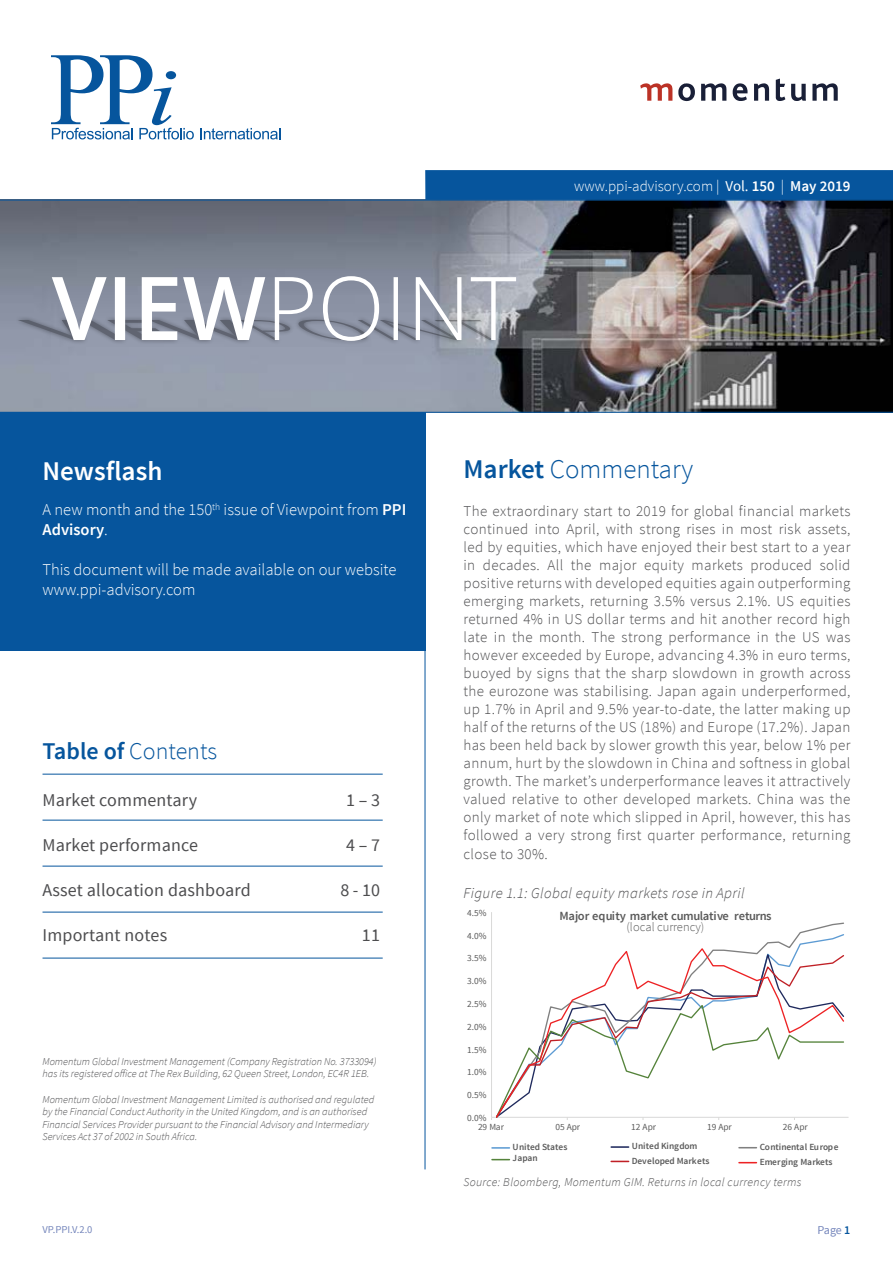
<style>
.page{position:relative;width:893px;height:1263px;background:#fff}
.page>*{position:absolute;margin:0;border:0;box-sizing:border-box;transform-origin:0 0}
.t1{font:300 27px "Source Sans Pro";color:#06559d}
.t2{font:600 27px "Source Sans Pro";color:#fff}
.t3{font:300 24px "Source Sans Pro";color:#06559d}
.t4{font:18px "Source Sans Pro";letter-spacing:.01em;color:#4d4d4f}
.t5{font:300 16.5px/19.8px "Source Sans Pro";color:#fff}
.t6{font:300 15px/18px "Source Sans Pro";letter-spacing:.025em;color:#4d4d4f;text-align:justify}
.t7{font:italic 300 15px "Source Sans Pro";letter-spacing:.025em;color:#4d4d4f}
.t8{font:300 15px "Source Sans Pro";color:#fff}
.t9{font:600 12.45px "Source Sans Pro";letter-spacing:-.02em;color:#5a5a5a}
.t10{font:300 12.45px "Source Sans Pro";letter-spacing:.005em;color:#5a5a5a}
.t11{font:italic 300 12px "Source Sans Pro";letter-spacing:.025em;color:#4d4d4f}
.t12{font:12px "Source Sans Pro";color:#7485bb}
.t13{font:italic 300 10.5px/12.6px "Source Sans Pro";color:#4d4d4f}
.t14{font:10.5px "Source Sans Pro";color:#7485bb}
.t15{font:600 9.3px "Source Sans Pro";color:#5a5a5a}
.t16{font:9.3px "Source Sans Pro";letter-spacing:-.005em;color:#5a5a5a}
.s1{font-weight:400}
.s2{font-weight:600}
.s3{font-weight:600;color:#06559d}
</style>
<div class="page">
<img style="left:0;top:201px;width:893px;height:211px">
<svg style="left:640px;top:83px;width:32px;height:18px"></svg>
<svg style="left:701px;top:83px;width:25px;height:18px"></svg>
<svg style="left:733px;top:83px;width:14px;height:18px"></svg>
<svg style="left:754px;top:83px;width:15px;height:18px"></svg>
<svg style="left:776px;top:79px;width:9px;height:22px"></svg>
<svg style="left:791px;top:84px;width:15px;height:17px"></svg>
<svg style="left:812px;top:83px;width:26px;height:18px"></svg>
<svg style="left:678px;top:83px;width:17px;height:18px"></svg>
<div style="left:0;top:412px;width:425px;height:239px;background:#06559d"></div>
<div style="left:425px;top:170px;width:468px;height:30px;background:#06559d"></div>
<hr style="left:425px;top:412px;width:1px;height:757px;background:#06559d">
<svg style="left:14px;top:315px;width:484px;height:30px;background:#939aaa"></svg>
<svg style="left:17px;top:276px;width:499px;height:65px"></svg>
<hr style="left:0;top:200px;width:893px;height:1px;background:#06559d">
<hr style="left:0;top:412px;width:893px;height:1px;background:#06559d">
<svg style="left:200px;top:128px;width:80px;height:11px"></svg>
<svg style="left:51px;top:55px;width:143px;height:84px"></svg>
<hr style="left:43px;top:820px;width:340px;height:1px;background:#06559d">
<hr style="left:43px;top:866px;width:340px;height:1px;background:#06559d">
<hr style="left:43px;top:912px;width:340px;height:1px;background:#06559d">
<hr style="left:43px;top:958px;width:340px;height:1px;background:#06559d">
<hr style="left:43px;top:774px;width:340px;height:1px;background:#06559d">
<hr style="left:491px;top:912px;width:1px;height:205px;background:#d9d9d8">
<hr style="left:492px;top:1117px;width:356px;height:1px;background:#d9d9d8">
<svg style="left:764px;top:922px;width:80px;height:24px"></svg>
<svg style="left:496px;top:946px;width:349px;height:173px"></svg>
<svg style="left:492px;top:1147px;width:17px;height:2px"></svg>
<svg style="left:611px;top:1146px;width:18px;height:2px"></svg>
<svg style="left:739px;top:1147px;width:17px;height:1px"></svg>
<svg style="left:492px;top:1159px;width:17px;height:1px"></svg>
<svg style="left:611px;top:1161px;width:18px;height:1px"></svg>
<svg style="left:739px;top:1162px;width:17px;height:1px"></svg>
<p class="t8" style="left:574px;top:177px;width:278px">www.ppi-advisory.com | <span class="s1">Vol.</span> <span class="s2">150</span> | <span class="s2">May 2019</span></p>
<h1 class="t2" style="left:43px;top:454px;width:121px">Newsflash</h1>
<p class="t5" style="left:43px;top:500px;width:365px">A new month and the 150<sup>th</sup> issue of Viewpoint from <span class="s2">PPI<br>Advisory</span>.</p>
<p class="t5" style="left:43px;top:559px;width:355px">This document will be made available on our website www.ppi-advisory.com</p>
<h2 class="t3" style="left:43px;top:736px;width:176px"><span class="s2">Table of</span> Contents</h2>
<p class="t4" style="left:43px;top:789px;width:156px">Market commentary</p>
<p class="t4" style="left:346px;top:789px;width:35px">1 – 3</p>
<p class="t4" style="left:43px;top:834px;width:157px">Market performance</p>
<p class="t4" style="left:346px;top:834px;width:35px">4 – 7</p>
<p class="t4" style="left:43px;top:879px;width:210px">Asset allocation dashboard</p>
<p class="t4" style="left:340px;top:879px;width:41px">8 - 10</p>
<p class="t4" style="left:43px;top:924px;width:126px">Important notes</p>
<p class="t4" style="left:362px;top:924px;width:20px">11</p>
<p class="t13" style="left:43px;top:1055px;width:336px">Momentum Global Investment Management (Company Registration No. 3733094) has its registered office at The Rex Building, 62 Queen Street, London, EC4R 1EB.</p>
<p class="t13" style="left:43px;top:1093px;width:333px">Momentum Global Investment Management Limited is authorised and regulated by the Financial Conduct Authority in the United Kingdom, and is an authorised Financial Services Provider pursuant to the Financial Advisory and Intermediary Services Act 37 of 2002 in South Africa.</p>
<h1 class="t1" style="left:463px;top:453px;width:231px"><span class="s2">Market</span> Commentary</h1>
<p class="t6" style="left:463px;top:502px;width:388px">The extraordinary start to 2019 for global financial markets continued into April, with strong rises in most risk assets, led by equities, which have enjoyed their best start to a year in decades. All the major equity markets produced solid positive returns with developed equities again outperforming emerging markets, returning 3.5% versus 2.1%. US equities returned 4% in US dollar terms and hit another record high late in the month. The strong performance in the US was however exceeded by Europe, advancing 4.3% in euro terms, buoyed by signs that the sharp slowdown in growth across the eurozone was stabilising. Japan again underperformed, up 1.7% in April and 9.5% year-to-date, the latter making up half of the returns of the US (18%) and Europe (17.2%). Japan has been held back by slower growth this year, below 1% per annum, hurt by the slowdown in China and softness in global growth. The market’s underperformance leaves it attractively valued relative to other developed markets. China was the only market of note which slipped in April, however, this has followed a very strong first quarter performance, returning</p>
<p class="t6" style="left:463px;top:845px;width:86px">close to 30%.</p>
<p class="t7" style="left:463px;top:884px;width:283px">Figure 1.1: Global equity markets rose in April</p>
<p class="t16" style="left:467px;top:907px;width:21px">4.5%</p>
<p class="t16" style="left:467px;top:930px;width:21px">4.0%</p>
<p class="t16" style="left:467px;top:953px;width:21px">3.5%</p>
<p class="t16" style="left:467px;top:975px;width:21px">3.0%</p>
<p class="t16" style="left:467px;top:998px;width:21px">2.5%</p>
<p class="t16" style="left:467px;top:1021px;width:21px">2.0%</p>
<p class="t16" style="left:467px;top:1044px;width:21px">1.5%</p>
<p class="t16" style="left:467px;top:1066px;width:21px">1.0%</p>
<p class="t16" style="left:467px;top:1089px;width:21px">0.5%</p>
<p class="t16" style="left:467px;top:1112px;width:21px">0.0%</p>
<p class="t9" style="left:559px;top:908px;width:214px">Major equity market cumulative returns</p>
<p class="t10" style="left:627px;top:919px;width:79px">(local currency)</p>
<p class="t16" style="left:478px;top:1121px;width:28px">29 Mar</p>
<p class="t16" style="left:555px;top:1121px;width:26px">05 Apr</p>
<p class="t16" style="left:631px;top:1121px;width:26px">12 Apr</p>
<p class="t16" style="left:707px;top:1121px;width:26px">19 Apr</p>
<p class="t16" style="left:783px;top:1121px;width:26px">26 Apr</p>
<p class="t15" style="left:513px;top:1141px;width:56px">United States</p>
<p class="t15" style="left:632px;top:1140px;width:67px">United Kingdom</p>
<p class="t15" style="left:760px;top:1141px;width:80px">Continental Europe</p>
<p class="t15" style="left:513px;top:1152px;width:27px">Japan</p>
<p class="t15" style="left:632px;top:1155px;width:79px">Developed Markets</p>
<p class="t15" style="left:760px;top:1155px;width:74px">Emerging Markets</p>
<p class="t11" style="left:463px;top:1174px;width:340px">Source: Bloomberg, Momentum GIM. Returns in local currency terms</p>
<p class="t14" style="left:43px;top:1222px;width:52px">VP.PPI.V.2.0</p>
<p class="t12" style="left:817px;top:1222px;width:34px">Page <span class="s3">1</span></p>
</div>
